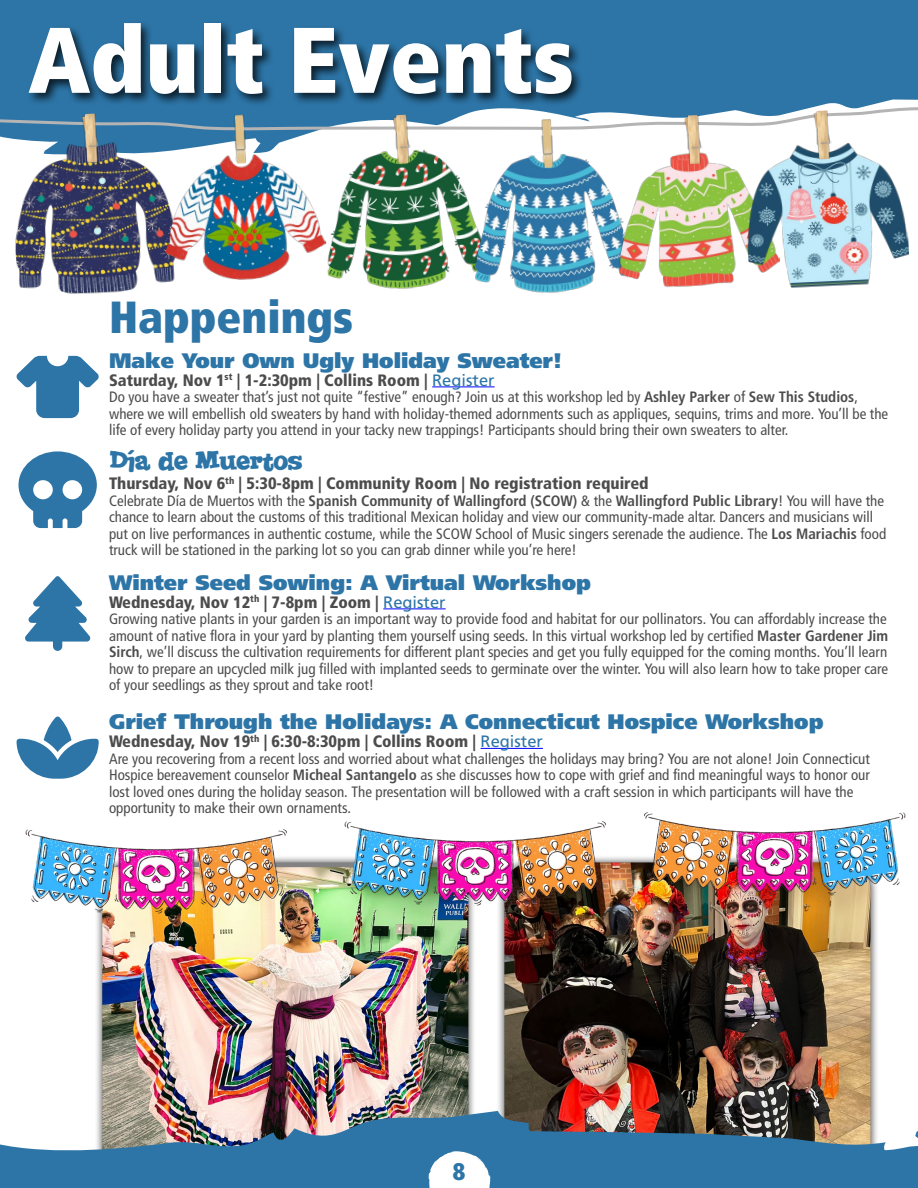
<style>
.page{position:relative;width:918px;height:1188px;background:#fff}
.page>*{position:absolute;margin:0;border:0;box-sizing:border-box;transform-origin:0 0}
.t1{font:93px "Frutiger LT 87 X Blk Cn";color:#fff}
.t2{font:45px "Frutiger LT 87 X Blk Cn";color:#2d75a7}
.t3{font:27px "Jointby Pizza Dude";color:#2d75a7}
.t4{font:24px "Frutiger LT 87 X Blk Cn";color:#2d75a7}
.t5{font:21px "Frutiger LT 95 Ult Blk";color:#2d75a7}
.t6{font:16.5px "Frutiger LT 77 Blk Cn";color:#4c4c4c}
.t7{font:15px/16.5px "Frutiger LT 57 Cn";color:#4c4c4c}
.t8{font:15px "Frutiger LT 67 Bd Cn";color:#4c4c4c}
.s1{font-family:"Frutiger LT 55 Rm";color:#2d75a7}
.s2{font-family:"Frutiger LT 67 Bd Cn"}
.s3{font-family:"Juice";font-size:24px}
.s4{font-family:"Frutiger LT 57 Cn"}
</style>
<div class="page">
<div style="left:496px;top:854px;width:383px;height:334px;background:#000;opacity:.75"></div>
<img style="left:504px;top:863px;width:366px;height:248px">
<div style="left:94px;top:854px;width:383px;height:334px;background:#000;opacity:.75"></div>
<img style="left:102px;top:867px;width:366px;height:244px">
<hr style="left:432px;top:386px;width:63px;height:1px;background:#00f">
<hr style="left:383px;top:608px;width:63px;height:1px;background:#00f">
<hr style="left:481px;top:748px;width:62px;height:1px;background:#00f">
<svg style="left:0;top:1111px;width:918px;height:77px;background:#5982a1"></svg>
<div style="left:0;top:0;width:918px;height:139px;background:#2d75a7"></div>
<svg style="left:429px;top:1151px;width:62px;height:37px"></svg>
<div style="left:26px;top:20px;width:558px;height:87px;background:#000;opacity:.75"></div>
<svg style="left:0;top:103px;width:918px;height:29px"></svg>
<img style="left:10px;top:134px;width:169px;height:160px">
<img style="left:82px;top:113px;width:18px;height:50px">
<img style="left:160px;top:135px;width:162px;height:159px">
<img style="left:233px;top:115px;width:15px;height:49px">
<img style="left:322px;top:135px;width:168px;height:154px">
<img style="left:393px;top:115px;width:18px;height:49px">
<img style="left:468px;top:140px;width:145px;height:153px">
<img style="left:541px;top:119px;width:14px;height:49px">
<img style="left:613px;top:136px;width:129px;height:151px">
<img style="left:684px;top:115px;width:19px;height:49px">
<img style="left:742px;top:131px;width:169px;height:157px">
<img style="left:814px;top:110px;width:18px;height:50px">
<img style="left:25px;top:829px;width:271px;height:91px">
<img style="left:338px;top:821px;width:277px;height:91px">
<img style="left:636px;top:812px;width:270px;height:91px">
<svg style="left:16px;top:356px;width:83px;height:62px"></svg>
<svg style="left:25px;top:576px;width:65px;height:75px"></svg>
<svg style="left:17px;top:717px;width:82px;height:62px"></svg>
<svg style="left:19px;top:451px;width:78px;height:77px"></svg>
<h1 class="t1" style="left:28px;top:4px;width:547px">Adult Events</h1>
<h2 class="t2" style="left:109px;top:290px;width:246px">Happenings</h2>
<h3 class="t5" style="left:109px;top:347px;width:455px">Make Your Own Ugly Holiday Sweater!</h3>
<p class="t6" style="left:109px;top:370px;width:387px">Saturday, Nov 1<sup>st</sup> | 1-2:30pm | Collins Room | <span class="s1">Register</span></p>
<p class="t7" style="left:109px;top:389px;width:781px">Do you have a sweater that’s just not quite “festive” enough? Join us at this workshop led by <span class="s2">Ashley Parker</span> of <span class="s2">Sew This Studios</span>, where we will embellish old sweaters by hand with holiday-themed adornments such as appliques, sequins, trims and more. You’ll be the life of every holiday party you attend in your tacky new trappings! Participants should bring their own sweaters to alter.</p>
<h3 class="t3" style="left:109px;top:449px;width:194px">D<span class="s3">í</span>a de Muertos</h3>
<p class="t6" style="left:109px;top:474px;width:541px">Thursday, Nov 6<sup>th</sup> | 5:30-8pm | Community Room | No registration required</p>
<p class="t8" style="left:109px;top:492px;width:777px"><span class="s4">Celebrate Día de Muertos with the</span> Spanish Community of Wallingford (SCOW) <span class="s4">&amp; the</span> Wallingford Public Library<span class="s4">! You will have the</span></p>
<p class="t7" style="left:109px;top:509px;width:779px">chance to learn about the customs of this traditional Mexican holiday and view our community-made altar. Dancers and musicians will put on live performances in authentic costume, while the SCOW School of Music singers serenade the audience. The <span class="s2">Los Mariachis</span> food truck will be stationed in the parking lot so you can grab dinner while you’re here!</p>
<h3 class="t5" style="left:109px;top:569px;width:483px">Winter Seed Sowing: A Virtual Workshop</h3>
<p class="t6" style="left:109px;top:592px;width:338px">Wednesday, Nov 12<sup>th</sup> | 7-8pm | Zoom | <span class="s1">Register</span></p>
<p class="t7" style="left:109px;top:611px;width:781px;text-align:justify">Growing native plants in your garden is an important way to provide food and habitat for our pollinators. You can affordably increase the amount of native flora in your yard by planting them yourself using seeds. In this virtual workshop led by certified <span class="s2">Master Gardener Jim Sirch</span>, we’ll discuss the cultivation requirements for different plant species and get you fully equipped for the coming months. You’ll learn how to prepare an upcycled milk jug filled with implanted seeds to germinate over the winter. You will also learn how to take proper care of your seedlings as they sprout and take root!</p>
<h3 class="t5" style="left:109px;top:709px;width:716px">Grief Through the Holidays: A Connecticut Hospice Workshop</h3>
<p class="t6" style="left:109px;top:732px;width:435px">Wednesday, Nov 19<sup>th</sup> | 6:30-8:30pm | Collins Room | <span class="s1">Register</span></p>
<p class="t7" style="left:109px;top:750px;width:762px">Are you recovering from a recent loss and worried about what challenges the holidays may bring? You are not alone! Join Connecticut Hospice bereavement counselor <span class="s2">Micheal Santangelo</span> as she discusses how to cope with grief and find meaningful ways to honor our lost loved ones during the holiday season. The presentation will be followed with a craft session in which participants will have the opportunity to make their own ornaments.</p>
<h3 class="t4" style="left:453px;top:1157px;width:14px">8</h3>
</div>
